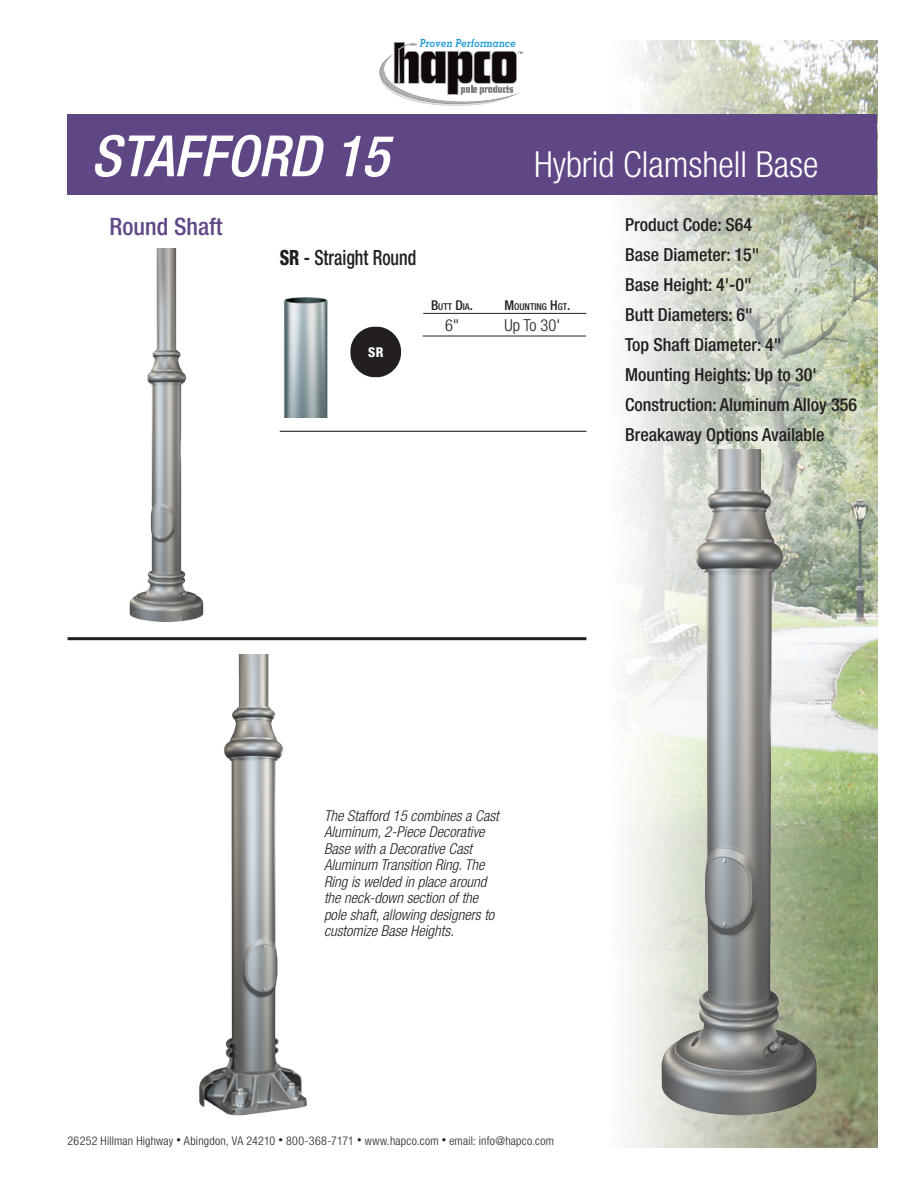
<style>
.page{position:relative;width:918px;height:1188px;background:#fff}
.page>*{position:absolute;margin:0;border:0;box-sizing:border-box;transform-origin:0 0}
.t1{font:italic 500 condensed 57px "Helvetica Neue LT Std";color:#fff}
.t2{font:300 condensed 36px "Helvetica Neue LT Std";color:#fff}
.t3{font:500 condensed 24px "Helvetica Neue LT Std";color:#5f4785}
.t4{font:500 condensed 21px "Helvetica Neue LT Std";color:#231f20;scale:.85 1}
.t5{font:500 condensed 18px "Helvetica Neue LT Std";color:#231f20}
.t6{font:300 condensed 16.5px "Helvetica Neue LT Std";color:#231f20}
.t7{font:italic 300 condensed 15px/16.5px "Helvetica Neue LT Std";color:#231f20}
.t8{font:800 condensed 13.5px "Helvetica Neue LT Std";color:#fff}
.t9{font:300 condensed 12px "Helvetica Neue LT Std";letter-spacing:.02em;color:#231f20}
.t10{font:italic 700 11.25px "Memphis";color:#1d99d6;scale:.9 1}
.t11{font:500 condensed 9.45px "Helvetica Neue LT Std";color:#231f20}
.s1{font-weight:800}
.s2{font-size:13.5px}
.s3{font-size:9px}
</style>
<div class="page">
<img style="left:864px;top:40px;width:14px;height:1108px">
<img style="left:625px;top:40px;width:239px;height:1108px">
<img style="left:643px;top:449px;width:191px;height:684px">
<img style="left:199px;top:654px;width:108px;height:462px">
<div style="left:68px;top:114px;width:810px;height:81px;background:#5f4785"></div>
<img style="left:129px;top:248px;width:75px;height:374px">
<hr style="left:68px;top:637px;width:518px;height:3px;background:#231f20">
<hr style="left:423px;top:313px;width:163px;height:1px;background:#231f20">
<hr style="left:423px;top:336px;width:163px;height:1px;background:#231f20">
<svg style="left:350px;top:326px;width:51px;height:51px"></svg>
<hr style="left:280px;top:431px;width:306px;height:1px;background:#231f20">
<svg style="left:380px;top:42px;width:143px;height:64px"></svg>
<img style="left:283px;top:297px;width:45px;height:121px">
<p class="t10" style="left:420px;top:36px;width:108px">Proven Performance</p>
<p class="t1" style="left:91px;top:122px;width:299px">STAFFORD 15</p>
<p class="t2" style="left:534px;top:143px;width:286px">Hybrid Clamshell Base</p>
<p class="t3" style="left:110px;top:212px;width:114px">Round Shaft</p>
<p class="t5" style="left:625px;top:214px;width:128px">Product Code: S64</p>
<p class="t5" style="left:625px;top:244px;width:136px">Base Diameter: 15"</p>
<p class="t5" style="left:625px;top:274px;width:128px">Base Height: 4'-0"</p>
<p class="t5" style="left:625px;top:304px;width:129px">Butt Diameters: 6"</p>
<p class="t5" style="left:625px;top:334px;width:158px">Top Shaft Diameter: 4"</p>
<p class="t5" style="left:625px;top:364px;width:193px">Mounting Heights: Up to 30'</p>
<p class="t5" style="left:625px;top:394px;width:233px">Construction: Aluminum Alloy 356</p>
<p class="t5" style="left:625px;top:424px;width:201px">Breakaway Options Available</p>
<p class="t4" style="left:280px;top:246px;width:162px"><span class="s1">SR</span> - Straight Round</p>
<p class="t11" style="left:431px;top:301px;width:44px"><span class="s2">B</span>UTT <span class="s2">D</span>IA<span class="s2">.</span></p>
<p class="t11" style="left:505px;top:301px;width:67px"><span class="s2">M</span>OUNTING <span class="s2">H</span>GT<span class="s2">.</span></p>
<p class="t6" style="left:445px;top:316px;width:15px">6"</p>
<p class="t6" style="left:505px;top:316px;width:57px">Up To 30'</p>
<p class="t8" style="left:368px;top:343px;width:17px">SR</p>
<p class="t7" style="left:324px;top:808px;width:176px">The Stafford 15 combines a Cast<br>Aluminum, 2-Piece Decorative<br>Base with a Decorative Cast<br>Aluminum Transition Ring. The<br>Ring is welded in place around the neck-down section of the pole shaft, allowing designers to customize Base Heights.</p>
<p class="t9" style="left:68px;top:1134px;width:488px">26252 Hillman Highway <span class="s3">•</span> Abingdon, VA 24210 <span class="s3">•</span> 800-368-7171 <span class="s3">•</span> www.hapco.com <span class="s3">•</span> email: info@hapco.com</p>
</div>
